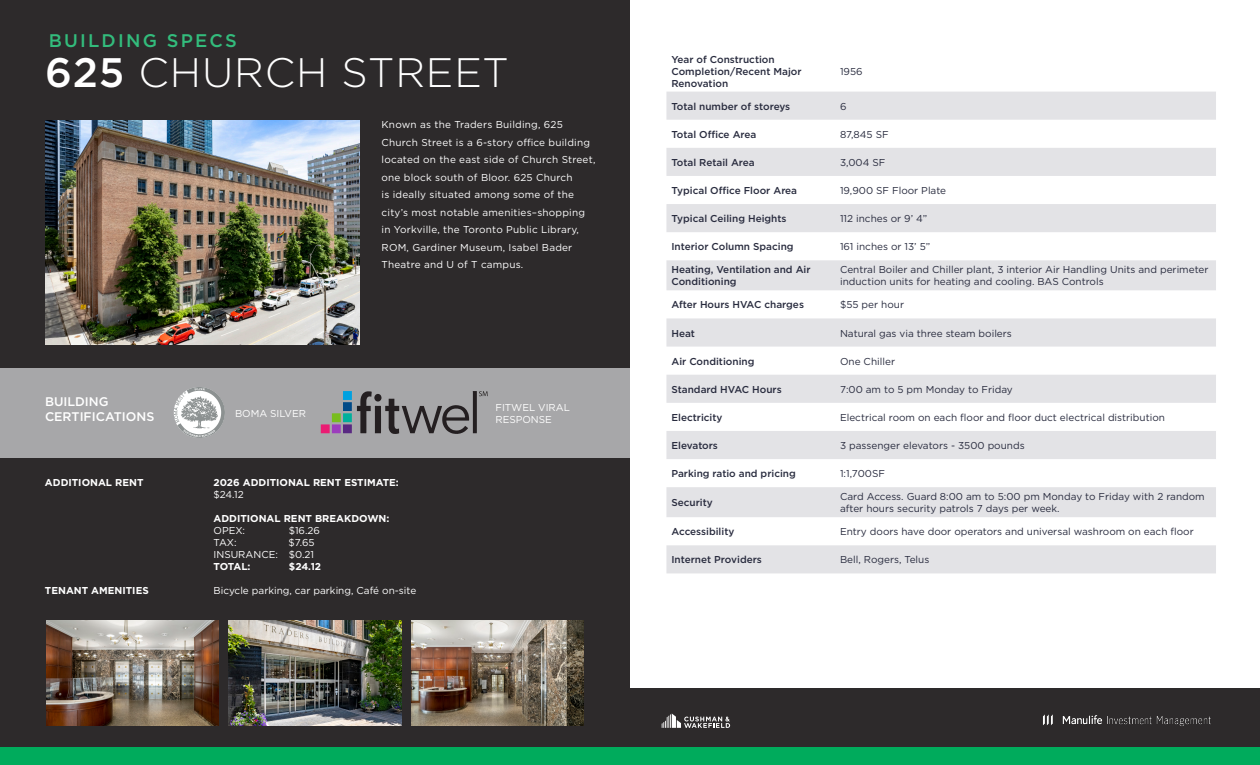
<style>
.page{position:relative;width:1260px;height:765px;background:#fff}
.page>*{position:absolute;margin:0;border:0;box-sizing:border-box;transform-origin:0 0}
.t1{font:300 41.12px "Gotham";letter-spacing:.02em;color:#fff}
.t2{font:500 18.25px "Gotham";letter-spacing:.12em;color:#33bc7c}
.t3{font:500 12.5px/15px "Gotham";color:#fff}
.t4{font:10px/12px "Gotham";color:#282b3e}
.t5{font:500 10px/12px "Gotham";color:#282b3e}
.t6{font:10px/17.5px "Gotham";letter-spacing:.02em;color:#fff}
.t7{font:700 10px/12px "Gotham";color:#fff}
.t8{font:10px "Gotham";color:#fff}
.s1{font-weight:500}
.s2{font-weight:400}
</style>
<div class="page">
<div style="left:0;top:0;width:630px;height:765px;background:#2d2a2b"></div>
<div style="left:0;top:368px;width:630px;height:90px;background:#a7a7a9"></div>
<div style="left:630px;top:689px;width:630px;height:59px;background:#2d2a2b"></div>
<svg style="left:662px;top:713px;width:68px;height:15px"></svg>
<img style="left:1043px;top:714px;width:168px;height:12px">
<svg style="left:174px;top:387px;width:51px;height:51px"></svg>
<svg style="left:321px;top:391px;width:167px;height:43px"></svg>
<img style="left:45px;top:120px;width:314px;height:224px">
<svg style="left:666px;top:92px;width:550px;height:481px;fill:#e7e7ea"></svg>
<img style="left:229px;top:620px;width:172px;height:106px">
<img style="left:46px;top:620px;width:172px;height:106px">
<img style="left:412px;top:620px;width:172px;height:106px">
<div style="left:0;top:748px;width:1260px;height:17px;background:#00ab5c"></div>
<p class="t2" style="left:49px;top:29px;width:190px">BUILDING SPECS</p>
<p class="t1" style="left:45px;top:46px;width:465px"><span class="s1">625</span> CHURCH STREET</p>
<p class="t6" style="left:382px;top:116px;width:215px">Known as the Traders Building, 625<br>Church Street is a 6-story office building located on the east side of Church Street, one block south of Bloor. 625 Church<br>is ideally situated among some of the city’s most notable amenities–shopping in Yorkville, the Toronto Public Library, ROM, Gardiner Museum, Isabel Bader Theatre and U of T campus.</p>
<p class="t3" style="left:45px;top:394px;width:111px">BUILDING<br>CERTIFICATIONS</p>
<p class="t8" style="left:235px;top:407px;width:73px">BOMA SILVER</p>
<p class="t7" style="left:45px;top:477px;width:100px">ADDITIONAL RENT</p>
<p class="t7" style="left:214px;top:477px;width:187px">2026 ADDITIONAL RENT ESTIMATE:</p>
<p class="t6" style="left:214px;top:486px;width:32px">$24.12</p>
<p class="t7" style="left:214px;top:513px;width:177px">ADDITIONAL RENT BREAKDOWN:<br><span class="s2">OPEX:</span></p>
<p class="t6" style="left:289px;top:522px;width:33px">$16.26</p>
<p class="t6" style="left:214px;top:534px;width:25px">TAX:</p>
<p class="t6" style="left:288px;top:534px;width:28px">$7.65</p>
<p class="t8" style="left:214px;top:548px;width:102px">INSURANCE: $0.21</p>
<p class="t7" style="left:214px;top:561px;width:39px">TOTAL:</p>
<p class="t7" style="left:289px;top:561px;width:34px">$24.12</p>
<p class="t7" style="left:45px;top:584px;width:105px">TENANT AMENITIES</p>
<p class="t8" style="left:214px;top:584px;width:204px">Bicycle parking, car parking, Café on-site</p>
<p class="t8" style="left:495px;top:401px;width:76px">FITWEL VIRAL</p>
<p class="t8" style="left:495px;top:413px;width:58px">RESPONSE</p>
<p class="t5" style="left:671px;top:53px;width:132px">Year of Construction<br>Completion/Recent Major<br>Renovation</p>
<p class="t4" style="left:840px;top:65px;width:24px">1956</p>
<p class="t5" style="left:671px;top:100px;width:120px">Total number of storeys</p>
<p class="t4" style="left:840px;top:100px;width:8px">6</p>
<p class="t5" style="left:671px;top:128px;width:86px">Total Office Area</p>
<p class="t4" style="left:840px;top:128px;width:50px">87,845 SF</p>
<p class="t5" style="left:671px;top:156px;width:85px">Total Retail Area</p>
<p class="t4" style="left:840px;top:156px;width:47px">3,004 SF</p>
<p class="t5" style="left:671px;top:184px;width:127px">Typical Office Floor Area</p>
<p class="t4" style="left:840px;top:184px;width:108px">19,900 SF Floor Plate</p>
<p class="t5" style="left:671px;top:212px;width:117px">Typical Ceiling Heights</p>
<p class="t4" style="left:840px;top:212px;width:89px">112 inches or 9’ 4”</p>
<p class="t5" style="left:671px;top:241px;width:124px">Interior Column Spacing</p>
<p class="t4" style="left:840px;top:241px;width:92px">161 inches or 13’ 5”</p>
<p class="t5" style="left:671px;top:264px;width:141px">Heating, Ventilation and Air<br>Conditioning</p>
<p class="t4" style="left:840px;top:264px;width:370px">Central Boiler and Chiller plant, 3 interior Air Handling Units and perimeter induction units for heating and cooling. BAS Controls</p>
<p class="t5" style="left:671px;top:299px;width:134px">After Hours HVAC charges</p>
<p class="t4" style="left:840px;top:299px;width:66px">$55 per hour</p>
<p class="t5" style="left:671px;top:327px;width:25px">Heat</p>
<p class="t4" style="left:840px;top:327px;width:173px">Natural gas via three steam boilers</p>
<p class="t5" style="left:671px;top:355px;width:85px">Air Conditioning</p>
<p class="t4" style="left:840px;top:355px;width:57px">One Chiller</p>
<p class="t5" style="left:671px;top:383px;width:112px">Standard HVAC Hours</p>
<p class="t4" style="left:840px;top:383px;width:174px">7:00 am to 5 pm Monday to Friday</p>
<p class="t5" style="left:671px;top:411px;width:53px">Electricity</p>
<p class="t4" style="left:840px;top:411px;width:326px">Electrical room on each floor and floor duct electrical distribution</p>
<p class="t5" style="left:671px;top:439px;width:48px">Elevators</p>
<p class="t4" style="left:840px;top:439px;width:186px">3 passenger elevators - 3500 pounds</p>
<p class="t5" style="left:671px;top:467px;width:126px">Parking ratio and pricing</p>
<p class="t4" style="left:840px;top:467px;width:46px">1:1,700SF</p>
<p class="t5" style="left:671px;top:497px;width:43px">Security</p>
<p class="t4" style="left:840px;top:490px;width:366px">Card Access. Guard 8:00 am to 5:00 pm Monday to Friday with 2 random after hours security patrols 7 days per week.</p>
<p class="t5" style="left:671px;top:526px;width:64px">Accessibility</p>
<p class="t4" style="left:840px;top:526px;width:355px">Entry doors have door operators and universal washroom on each floor</p>
<p class="t5" style="left:671px;top:554px;width:92px">Internet Providers</p>
<p class="t4" style="left:840px;top:554px;width:91px">Bell, Rogers, Telus</p>
</div>
